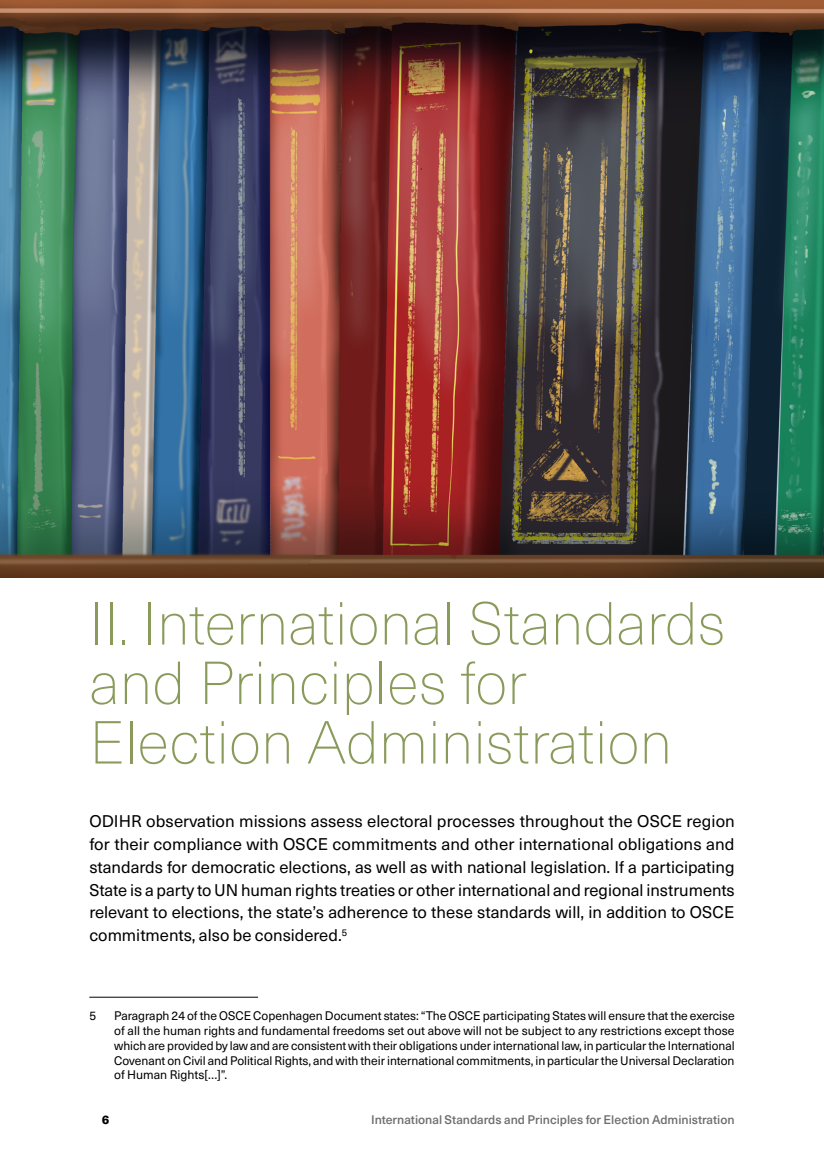
<style>
.page{position:relative;width:824px;height:1171px;background:#fff}
.page>*{position:absolute;margin:0;border:0;box-sizing:border-box;transform-origin:0 0}
.t1{font:200 59.5px/59.5px "Neue Haas Unica";color:#8a9a5b}
.t2{font:16.62px/22.8px "Neue Haas Unica";color:#000;text-align:justify}
.t3{font:12.25px/14.7px "Neue Haas Unica";letter-spacing:-.005em;color:#000;text-align:justify}
.t4{font:500 12.25px "Neue Haas Unica";color:#6d6e71}
.t5{font:800 12.25px "Neue Haas Unica";color:#000}
</style>
<div class="page">
<img style="left:0;top:0;width:823px;height:577px">
<hr style="left:89px;top:997px;width:169px;height:1px;background:#000">
<h1 class="t1" style="left:89px;top:591px;width:637px">II. International Standards and Principles for<br>Election Administration</h1>
<p class="t2" style="left:89px;top:809px;width:647px">ODIHR observation missions assess electoral processes throughout the OSCE region for their compliance with OSCE commitments and other international obligations and standards for democratic elections, as well as with national legislation. If a participating State is a party to UN human rights treaties or other international and regional instruments relevant to elections, the state’s adherence to these standards will, in addition to OSCE commitments, also be considered.<sup>5</sup></p>
<p class="t3" style="left:89px;top:1008px;width:8px">5</p>
<p class="t3" style="left:114px;top:1008px;width:622px">Paragraph 24 of the OSCE Copenhagen Document states: “The OSCE participating States will ensure that the exercise of all the human rights and fundamental freedoms set out above will not be subject to any restrictions except those which are provided by law and are consistent with their obligations under international law, in particular the International Covenant on Civil and Political Rights, and with their international commitments, in particular the Universal Declaration of Human Rights[…]”.</p>
<p class="t4" style="left:371px;top:1111px;width:365px">International Standards and Principles for Election Administration</p>
<p class="t5" style="left:102px;top:1110px;width:9px">6</p>
</div>
